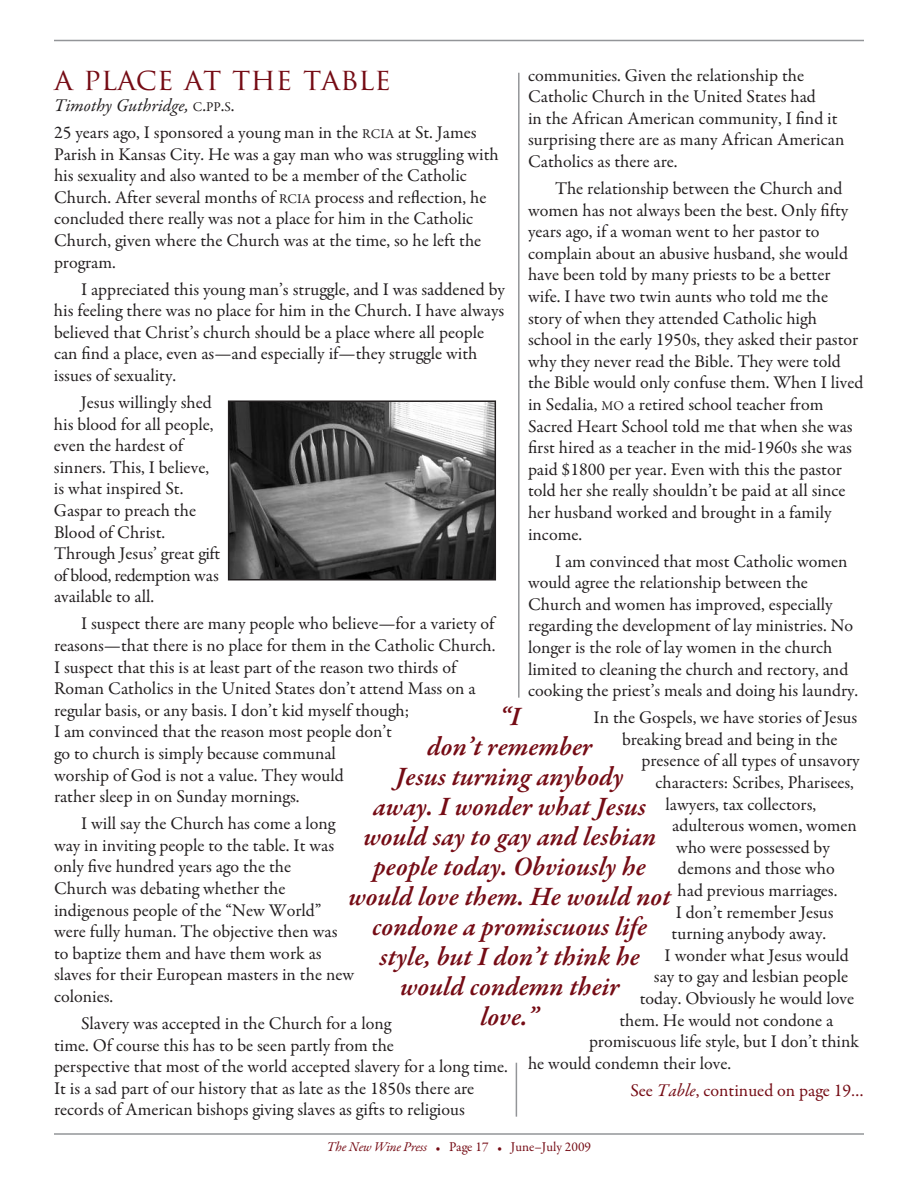
<style>
.page{position:relative;width:918px;height:1188px;background:#fff}
.page>*{position:absolute;margin:0;border:0;box-sizing:border-box;transform-origin:0 0}
.t1{font:30px "Trajan Pro";color:#750c15}
.t2{font:italic 600 27px/30px "Garamond Premr Pro";color:#750c15;text-align:center}
.t3{font:18px/21.6px "Garamond Premr Pro";color:#231f20}
.t4{font:18px "Garamond Premr Pro";color:#750c15}
.t5{font:13.5px "Garamond Premr Pro";color:#750c15}
.s1{font-size:13.5px}
.s2{font-style:italic}
.s3{font-size:10.5px}
</style>
<div class="page">
<hr style="left:54px;top:40px;width:810px;height:1px;background:#939598">
<hr style="left:54px;top:1133px;width:810px;height:2px;background:#939598">
<img style="left:231px;top:403px;width:262px;height:174px">
<div style="left:228px;top:400px;width:268px;height:180px;border:2px solid #231f20"></div>
<hr style="left:518px;top:73px;width:2px;height:625px;background:#939598">
<hr style="left:516px;top:1063px;width:1px;height:54px;background:#939598">
<p class="t3" style="left:528px;top:66px;width:318px">communities. Given the relationship the Catholic Church in the United States had<br>in the African American community, I find it surprising there are as many African American Catholics as there are.</p>
<p class="t3" style="left:528px;top:179px;width:337px;text-indent:27px">The relationship between the Church and women has not always been the best. Only fifty years ago, if a woman went to her pastor to complain about an abusive husband, she would have been told by many priests to be a better wife. I have two twin aunts who told me the story of when they attended Catholic high school in the early 1950s, they asked their pastor why they never read the Bible. They were told the Bible would only confuse them. When I lived in Sedalia, <span class="s1">MO</span> a retired school teacher from Sacred Heart School told me that when she was first hired as a teacher in the mid-1960s she was paid $1800 per year. Even with this the pastor told her she really shouldn’t be paid at all since her husband worked and brought in a family income.</p>
<p class="t3" style="left:528px;top:552px;width:332px;text-indent:27px">I am convinced that most Catholic women would agree the relationship between the Church and women has improved, especially regarding the development of lay ministries. No longer is the role of lay women in the church limited to cleaning the church and rectory, and cooking the priest’s meals and doing his laundry.</p>
<p class="t3" style="left:594px;top:708px;width:265px;text-align:center">In the Gospels, we have stories of Jesus breaking bread and being in the</p>
<p class="t3" style="left:641px;top:751px;width:220px">presence of all types of unsavory</p>
<p class="t3" style="left:655px;top:773px;width:200px">characters: Scribes, Pharisees,</p>
<p class="t3" style="left:666px;top:795px;width:152px">lawyers, tax collectors,</p>
<p class="t3" style="left:672px;top:816px;width:186px">adulterous women, women</p>
<p class="t3" style="left:676px;top:838px;width:155px">who were possessed by</p>
<p class="t3" style="left:678px;top:859px;width:159px">demons and those who</p>
<p class="t3" style="left:678px;top:881px;width:161px">had previous marriages.</p>
<p class="t3" style="left:676px;top:903px;width:159px">I don’t remember Jesus</p>
<p class="t3" style="left:672px;top:924px;width:156px">turning anybody away.</p>
<p class="t3" style="left:665px;top:946px;width:186px">I wonder what Jesus would</p>
<p class="t3" style="left:654px;top:967px;width:196px">say to gay and lesbian people</p>
<p class="t3" style="left:640px;top:989px;width:216px">today. Obviously he would love</p>
<p class="t3" style="left:619px;top:1011px;width:215px">them. He would not condone a</p>
<p class="t3" style="left:589px;top:1032px;width:272px">promiscuous life style, but I don’t think</p>
<p class="t3" style="left:528px;top:1054px;width:205px">he would condemn their love.</p>
<p class="t4" style="left:630px;top:1083px;width:235px">See <span class="s2">Table</span>, continued on page 19…</p>
<h1 class="t1" style="left:54px;top:68px;width:339px">A PLACE AT THE TABLE</h1>
<p class="t3" style="left:54px;top:93px;width:424px;line-height:27px"><span class="s2">Timothy Guthridge,</span> <span class="s1">C</span>.<span class="s1">PP</span>.<span class="s1">S</span>.<br>25 years ago, I sponsored a young man in the <span class="s1">RCIA</span> at St. James</p>
<p class="t3" style="left:54px;top:145px;width:446px">Parish in Kansas City. He was a gay man who was struggling with his sexuality and also wanted to be a member of the Catholic Church. After several months of <span class="s1">RCIA</span> process and reflection, he concluded there really was not a place for him in the Catholic Church, given where the Church was at the time, so he left the program.</p>
<p class="t3" style="left:54px;top:280px;width:453px;text-indent:27px">I appreciated this young man’s struggle, and I was saddened by his feeling there was no place for him in the Church. I have always believed that Christ’s church should be a place where all people can find a place, even as—and especially if—they struggle with issues of sexuality.</p>
<p class="t3" style="left:54px;top:393px;width:168px;text-indent:27px">Jesus willingly shed his blood for all people, even the hardest of sinners. This, I believe, is what inspired St.<br>Gaspar to preach the<br>Blood of Christ.<br>Through Jesus’ great gift of blood, redemption was available to all.</p>
<p class="t3" style="left:54px;top:615px;width:443px;text-indent:27px">I suspect there are many people who believe—for a variety of reasons—that there is no place for them in the Catholic Church.<br>I suspect that this is at least part of the reason two thirds of Roman Catholics in the United States don’t attend Mass on a regular basis, or any basis. I don’t kid myself though;<br>I am convinced that the reason most people don’t<br>go to church is simply because communal<br>worship of God is not a value. They would<br>rather sleep in on Sunday mornings.</p>
<p class="t3" style="left:54px;top:814px;width:302px;text-indent:27px">I will say the Church has come a long way in inviting people to the table. It was only five hundred years ago the the<br>Church was debating whether the indigenous people of the “New World” were fully human. The objective then was to baptize them and have them work as slaves for their European masters in the new colonies.</p>
<p class="t3" style="left:54px;top:1014px;width:455px;text-indent:27px">Slavery was accepted in the Church for a long<br>time. Of course this has to be seen partly from the<br>perspective that most of the world accepted slavery for a long time.<br>It is a sad part of our history that as late as the 1850s there are records of American bishops giving slaves as gifts to religious</p>
<h2 class="t2" style="left:348px;top:704px;width:324px">“I<br>don’t remember<br>Jesus turning anybody<br>away. I wonder what Jesus would say to gay and lesbian people today. Obviously he would love them. He would not condone a promiscuous life style, but I don’t think he would condemn their<br>love.”</h2>
<p class="t5" style="left:327px;top:1142px;width:266px"><span class="s2">The New Wine Press</span> <span class="s3">•</span> Page 17 <span class="s3">•</span> June–July 2009</p>
</div>
